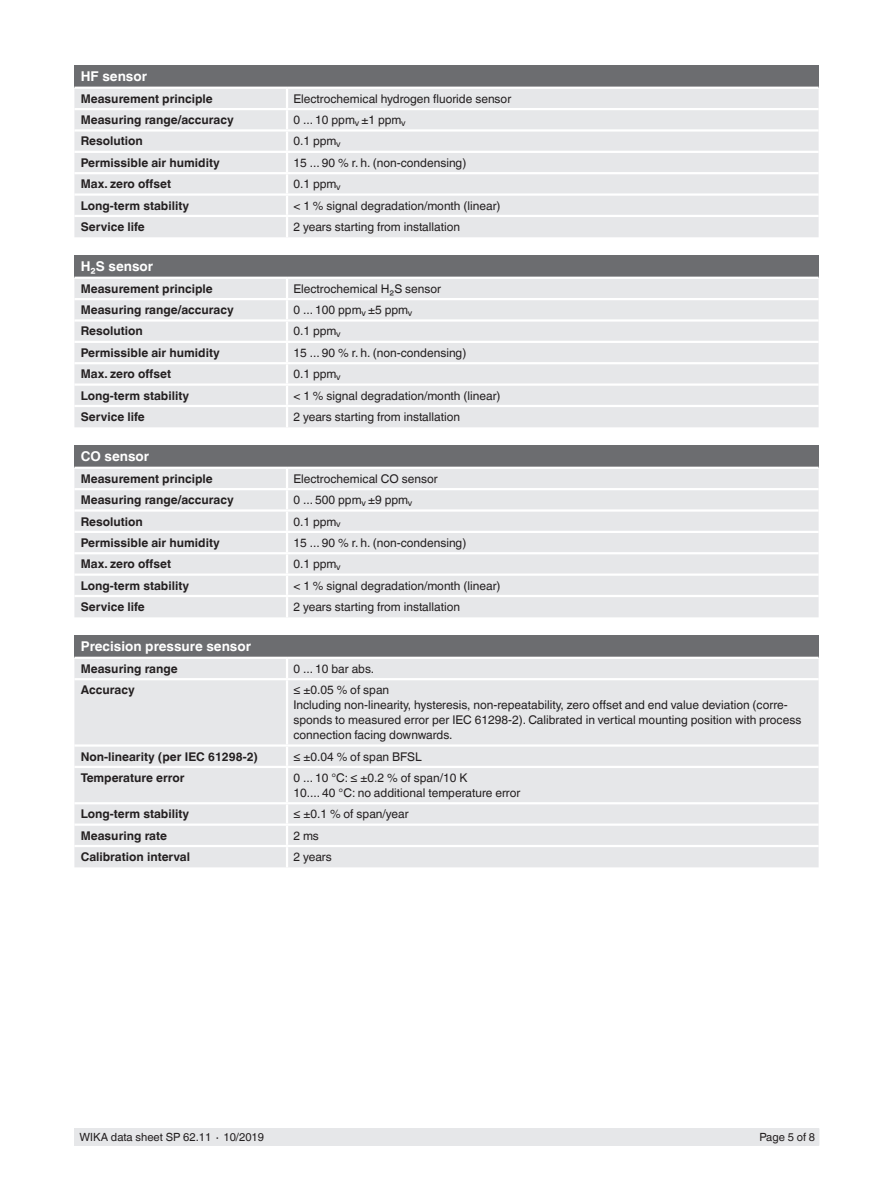
<style>
.page{position:relative;width:893px;height:1188px;background:#fff}
.page>*{position:absolute;margin:0;border:0;box-sizing:border-box;transform-origin:0 0}
.t1{font:700 13.5px "Helvetica World";color:#fff}
.t2{font:12px/15px "Helvetica World";color:#231f20}
.t3{font:700 12px "Helvetica World";color:#231f20}
.t4{font:11.25px "Helvetica World";color:#231f20}
</style>
<div class="page">
<div style="left:75px;top:1128px;width:744px;height:17px;background:#e6e7e9"></div>
<div style="left:74px;top:65px;width:745px;height:23px;background:#6c6d70"></div>
<div style="left:74px;top:89px;width:745px;height:148px;background:#e6e7e9"></div>
<hr style="left:74px;top:108px;width:213px;height:2px;background:#fff">
<hr style="left:74px;top:129px;width:213px;height:3px;background:#fff">
<hr style="left:287px;top:129px;width:532px;height:3px;background:#fff">
<hr style="left:74px;top:151px;width:213px;height:2px;background:#fff">
<hr style="left:287px;top:151px;width:532px;height:2px;background:#fff">
<hr style="left:287px;top:172px;width:532px;height:2px;background:#fff">
<hr style="left:287px;top:193px;width:532px;height:3px;background:#fff">
<hr style="left:287px;top:215px;width:532px;height:2px;background:#fff">
<hr style="left:74px;top:87px;width:213px;height:2px;background:#fff">
<hr style="left:287px;top:87px;width:532px;height:2px;background:#fff">
<hr style="left:287px;top:108px;width:532px;height:2px;background:#fff">
<hr style="left:74px;top:172px;width:213px;height:2px;background:#fff">
<hr style="left:74px;top:193px;width:213px;height:3px;background:#fff">
<svg style="left:286px;top:89px;width:2px;height:126px"></svg>
<hr style="left:74px;top:215px;width:213px;height:2px;background:#fff">
<hr style="left:286px;top:217px;width:2px;height:20px;background:#fff">
<div style="left:74px;top:255px;width:745px;height:23px;background:#6c6d70"></div>
<div style="left:74px;top:279px;width:745px;height:148px;background:#e6e7e9"></div>
<hr style="left:74px;top:298px;width:213px;height:2px;background:#fff">
<hr style="left:74px;top:319px;width:213px;height:3px;background:#fff">
<hr style="left:287px;top:319px;width:532px;height:3px;background:#fff">
<hr style="left:74px;top:341px;width:213px;height:2px;background:#fff">
<hr style="left:287px;top:341px;width:532px;height:2px;background:#fff">
<hr style="left:287px;top:362px;width:532px;height:2px;background:#fff">
<hr style="left:287px;top:383px;width:532px;height:3px;background:#fff">
<hr style="left:287px;top:405px;width:532px;height:2px;background:#fff">
<hr style="left:74px;top:277px;width:213px;height:2px;background:#fff">
<hr style="left:287px;top:277px;width:532px;height:2px;background:#fff">
<hr style="left:287px;top:298px;width:532px;height:2px;background:#fff">
<hr style="left:74px;top:362px;width:213px;height:2px;background:#fff">
<hr style="left:74px;top:383px;width:213px;height:3px;background:#fff">
<svg style="left:286px;top:279px;width:2px;height:126px"></svg>
<hr style="left:74px;top:405px;width:213px;height:2px;background:#fff">
<hr style="left:286px;top:407px;width:2px;height:20px;background:#fff">
<div style="left:74px;top:445px;width:745px;height:23px;background:#6c6d70"></div>
<div style="left:74px;top:469px;width:745px;height:148px;background:#e6e7e9"></div>
<hr style="left:74px;top:488px;width:213px;height:2px;background:#fff">
<hr style="left:74px;top:509px;width:213px;height:3px;background:#fff">
<hr style="left:287px;top:509px;width:532px;height:3px;background:#fff">
<hr style="left:74px;top:531px;width:213px;height:2px;background:#fff">
<hr style="left:287px;top:531px;width:532px;height:2px;background:#fff">
<hr style="left:287px;top:552px;width:532px;height:2px;background:#fff">
<hr style="left:287px;top:574px;width:532px;height:2px;background:#fff">
<hr style="left:287px;top:595px;width:532px;height:2px;background:#fff">
<hr style="left:74px;top:467px;width:213px;height:2px;background:#fff">
<hr style="left:287px;top:467px;width:532px;height:2px;background:#fff">
<hr style="left:287px;top:488px;width:532px;height:2px;background:#fff">
<svg style="left:286px;top:469px;width:2px;height:83px"></svg>
<hr style="left:74px;top:552px;width:213px;height:2px;background:#fff">
<hr style="left:286px;top:554px;width:2px;height:20px;background:#fff">
<hr style="left:74px;top:574px;width:213px;height:2px;background:#fff">
<svg style="left:286px;top:576px;width:2px;height:19px"></svg>
<hr style="left:74px;top:595px;width:213px;height:2px;background:#fff">
<hr style="left:286px;top:597px;width:2px;height:20px;background:#fff">
<div style="left:74px;top:635px;width:745px;height:23px;background:#6c6d70"></div>
<div style="left:74px;top:659px;width:745px;height:208px;background:#e6e7e9"></div>
<svg style="left:286px;top:659px;width:2px;height:19px"></svg>
<hr style="left:287px;top:744px;width:532px;height:3px;background:#fff">
<hr style="left:287px;top:766px;width:532px;height:2px;background:#fff">
<hr style="left:287px;top:802px;width:532px;height:2px;background:#fff">
<hr style="left:287px;top:824px;width:532px;height:2px;background:#fff">
<hr style="left:287px;top:845px;width:532px;height:2px;background:#fff">
<hr style="left:74px;top:657px;width:213px;height:2px;background:#fff">
<hr style="left:287px;top:657px;width:532px;height:2px;background:#fff">
<hr style="left:74px;top:678px;width:213px;height:2px;background:#fff">
<hr style="left:287px;top:678px;width:532px;height:2px;background:#fff">
<hr style="left:286px;top:680px;width:2px;height:64px;background:#fff">
<hr style="left:74px;top:744px;width:213px;height:3px;background:#fff">
<svg style="left:286px;top:747px;width:2px;height:19px"></svg>
<hr style="left:74px;top:766px;width:213px;height:2px;background:#fff">
<hr style="left:286px;top:768px;width:2px;height:34px;background:#fff">
<hr style="left:74px;top:802px;width:213px;height:2px;background:#fff">
<hr style="left:286px;top:804px;width:2px;height:20px;background:#fff">
<hr style="left:74px;top:824px;width:213px;height:2px;background:#fff">
<svg style="left:286px;top:826px;width:2px;height:19px"></svg>
<hr style="left:74px;top:845px;width:213px;height:2px;background:#fff">
<hr style="left:286px;top:847px;width:2px;height:20px;background:#fff">
<p class="t1" style="left:81px;top:69px;width:68px">HF sensor</p>
<p class="t3" style="left:81px;top:92px;width:134px">Measurement principle</p>
<p class="t2" style="left:293px;top:91px;width:219px">Electrochemical hydrogen fluoride sensor</p>
<p class="t3" style="left:81px;top:113px;width:155px">Measuring range/accuracy</p>
<p class="t2" style="left:293px;top:112px;width:114px">0 ... 10 ppm<sub>v</sub> ±1 ppm<sub>v</sub></p>
<p class="t3" style="left:81px;top:134px;width:63px">Resolution</p>
<p class="t2" style="left:293px;top:134px;width:49px">0.1 ppm<sub>v</sub></p>
<p class="t3" style="left:81px;top:156px;width:141px">Permissible air humidity</p>
<p class="t2" style="left:293px;top:155px;width:174px">15 ... 90 % r. h. (non-condensing)</p>
<p class="t3" style="left:81px;top:177px;width:92px">Max. zero offset</p>
<p class="t2" style="left:293px;top:177px;width:49px">0.1 ppm<sub>v</sub></p>
<p class="t3" style="left:81px;top:198px;width:110px">Long-term stability</p>
<p class="t2" style="left:293px;top:198px;width:209px">&lt; 1 % signal degradation/month (linear)</p>
<p class="t3" style="left:81px;top:220px;width:65px">Service life</p>
<p class="t2" style="left:293px;top:219px;width:168px">2 years starting from installation</p>
<p class="t1" style="left:81px;top:259px;width:74px">H₂S sensor</p>
<p class="t3" style="left:81px;top:282px;width:134px">Measurement principle</p>
<p class="t2" style="left:293px;top:281px;width:149px">Electrochemical H₂S sensor</p>
<p class="t3" style="left:81px;top:303px;width:155px">Measuring range/accuracy</p>
<p class="t2" style="left:293px;top:302px;width:121px">0 ... 100 ppm<sub>v</sub> ±5 ppm<sub>v</sub></p>
<p class="t3" style="left:81px;top:324px;width:63px">Resolution</p>
<p class="t2" style="left:293px;top:324px;width:49px">0.1 ppm<sub>v</sub></p>
<p class="t3" style="left:81px;top:346px;width:141px">Permissible air humidity</p>
<p class="t2" style="left:293px;top:345px;width:174px">15 ... 90 % r. h. (non-condensing)</p>
<p class="t3" style="left:81px;top:367px;width:92px">Max. zero offset</p>
<p class="t2" style="left:293px;top:367px;width:49px">0.1 ppm<sub>v</sub></p>
<p class="t3" style="left:81px;top:388px;width:110px">Long-term stability</p>
<p class="t2" style="left:293px;top:388px;width:209px">&lt; 1 % signal degradation/month (linear)</p>
<p class="t3" style="left:81px;top:410px;width:65px">Service life</p>
<p class="t2" style="left:293px;top:409px;width:168px">2 years starting from installation</p>
<p class="t1" style="left:81px;top:449px;width:70px">CO sensor</p>
<p class="t3" style="left:81px;top:472px;width:134px">Measurement principle</p>
<p class="t2" style="left:293px;top:471px;width:146px">Electrochemical CO sensor</p>
<p class="t3" style="left:81px;top:493px;width:155px">Measuring range/accuracy</p>
<p class="t2" style="left:293px;top:493px;width:121px">0 ... 500 ppm<sub>v</sub> ±9 ppm<sub>v</sub></p>
<p class="t3" style="left:81px;top:514px;width:63px">Resolution</p>
<p class="t2" style="left:293px;top:514px;width:49px">0.1 ppm<sub>v</sub></p>
<p class="t3" style="left:81px;top:536px;width:141px">Permissible air humidity</p>
<p class="t2" style="left:293px;top:535px;width:174px">15 ... 90 % r. h. (non-condensing)</p>
<p class="t3" style="left:81px;top:557px;width:92px">Max. zero offset</p>
<p class="t2" style="left:293px;top:557px;width:49px">0.1 ppm<sub>v</sub></p>
<p class="t3" style="left:81px;top:578px;width:110px">Long-term stability</p>
<p class="t2" style="left:293px;top:578px;width:209px">&lt; 1 % signal degradation/month (linear)</p>
<p class="t3" style="left:81px;top:600px;width:65px">Service life</p>
<p class="t2" style="left:293px;top:599px;width:168px">2 years starting from installation</p>
<p class="t1" style="left:81px;top:639px;width:172px">Precision pressure sensor</p>
<p class="t3" style="left:81px;top:662px;width:98px">Measuring range</p>
<p class="t2" style="left:293px;top:661px;width:82px">0 ... 10 bar abs.</p>
<p class="t3" style="left:81px;top:683px;width:55px">Accuracy</p>
<p class="t2" style="left:293px;top:683px;width:509px">≤ ±0.05 % of span<br>Including non-linearity, hysteresis, non-repeatability, zero offset and end value deviation (corre&shy;sponds to measured error per IEC 61298-2). Calibrated in vertical mounting position with process connection facing downwards.</p>
<p class="t3" style="left:81px;top:749px;width:179px">Non-linearity (per IEC 61298-2)</p>
<p class="t2" style="left:293px;top:749px;width:130px">≤ ±0.04 % of span BFSL</p>
<p class="t3" style="left:81px;top:771px;width:105px">Temperature error</p>
<p class="t2" style="left:293px;top:770px;width:228px">0 ... 10 °C: ≤ ±0.2 % of span/10 K<br>10.... 40 °C: no additional temperature error</p>
<p class="t3" style="left:81px;top:807px;width:110px">Long-term stability</p>
<p class="t2" style="left:293px;top:807px;width:117px">≤ ±0.1 % of span/year</p>
<p class="t3" style="left:81px;top:829px;width:88px">Measuring rate</p>
<p class="t2" style="left:293px;top:828px;width:27px">2 ms</p>
<p class="t3" style="left:81px;top:850px;width:111px">Calibration interval</p>
<p class="t2" style="left:293px;top:849px;width:40px">2 years</p>
<p class="t4" style="left:80px;top:1131px;width:186px">WIKA data sheet SP 62.11 ∙ 10/2019</p>
<p class="t4" style="left:759px;top:1131px;width:57px">Page 5 of 8</p>
</div>
